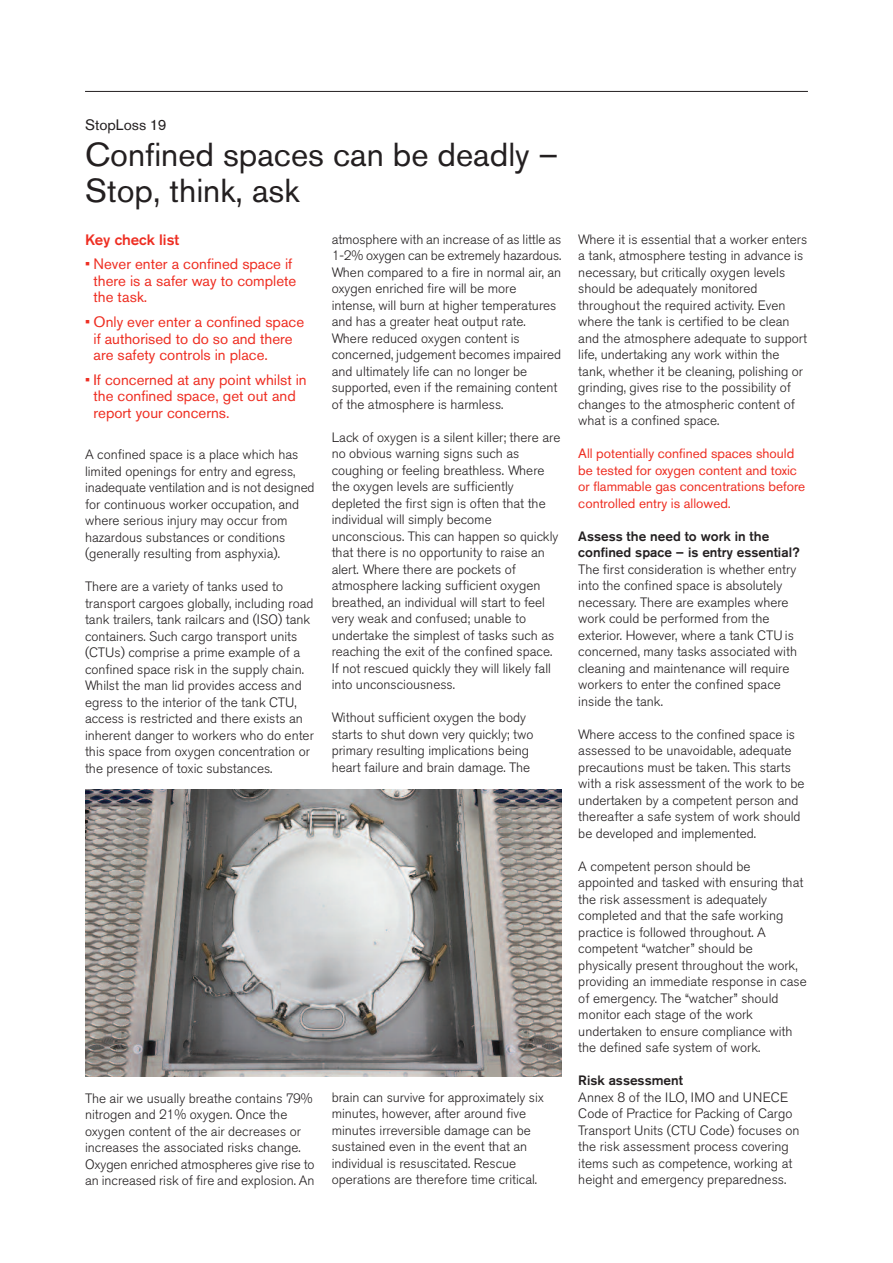
<style>
.page{position:relative;width:893px;height:1263px;background:#fff}
.page>*{position:absolute;margin:0;border:0;box-sizing:border-box;transform-origin:0 0}
.t1{font:33px/36px "Akzidenz Grotesk Pro";color:#231f20}
.t2{font:15px/16.5px "Akzidenz Grotesk Pro";color:#ee2e22}
.t3{font:500 15px "Akzidenz Grotesk Pro";color:#ee2e22}
.t4{font:15px "Akzidenz Grotesk Pro";color:#231f20}
.t5{font:300 13.5px/16.5px "Akzidenz Grotesk Pro";color:#231f20}
.t6{font:13.5px/16.5px "Akzidenz Grotesk Pro";color:#ee2e22}
.t7{font:500 13.5px/16.5px "Akzidenz Grotesk Pro";color:#231f20}
</style>
<div class="page">
<hr style="left:85px;top:91px;width:723px;height:1px;background:#231f20">
<img style="left:85px;top:789px;width:476px;height:288px">
<p class="t4" style="left:85px;top:120px;width:83px">StopLoss 19</p>
<h1 class="t1" style="left:85px;top:140px;width:475px">Confined spaces can be deadly –<br>Stop, think, ask</h1>
<p class="t3" style="left:85px;top:234px;width:96px">Key check list</p>
<p class="t2" style="left:94px;top:258px;width:204px;text-indent:-9px">• Never enter a confined space if there is a safer way to complete the task.</p>
<p class="t2" style="left:94px;top:315px;width:212px;text-indent:-9px">• Only ever enter a confined space if authorised to do so and there are safety controls in place.</p>
<p class="t2" style="left:94px;top:373px;width:215px;text-indent:-9px">• If concerned at any point whilst in the confined space, get out and report your concerns.</p>
<p class="t5" style="left:85px;top:447px;width:231px">A confined space is a place which has limited openings for entry and egress, inadequate ventilation and is not designed for continuous worker occupation, and where serious injury may occur from hazardous substances or conditions (generally resulting from asphyxia).</p>
<p class="t5" style="left:85px;top:579px;width:230px">There are a variety of tanks used to transport cargoes globally, including road tank trailers, tank railcars and (ISO) tank containers. Such cargo transport units (CTUs) comprise a prime example of a confined space risk in the supply chain.<br>Whilst the man lid provides access and egress to the interior of the tank CTU, access is restricted and there exists an inherent danger to workers who do enter this space from oxygen concentration or the presence of toxic substances.</p>
<p class="t5" style="left:332px;top:232px;width:231px">atmosphere with an increase of as little as 1-2% oxygen can be extremely hazardous.<br>When compared to a fire in normal air, an oxygen enriched fire will be more intense, will burn at higher temperatures and has a greater heat output rate.<br>Where reduced oxygen content is concerned, judgement becomes impaired and ultimately life can no longer be supported, even if the remaining content of the atmosphere is harmless.</p>
<p class="t5" style="left:332px;top:430px;width:230px">Lack of oxygen is a silent killer; there are no obvious warning signs such as coughing or feeling breathless. Where the oxygen levels are sufficiently depleted the first sign is often that the individual will simply become unconscious. This can happen so quickly that there is no opportunity to raise an alert. Where there are pockets of atmosphere lacking sufficient oxygen breathed, an individual will start to feel very weak and confused; unable to undertake the simplest of tasks such as reaching the exit of the confined space.<br>If not rescued quickly they will likely fall into unconsciousness.</p>
<p class="t5" style="left:332px;top:710px;width:203px">Without sufficient oxygen the body starts to shut down very quickly; two primary resulting implications being heart failure and brain damage. The</p>
<p class="t5" style="left:85px;top:1091px;width:231px">The air we usually breathe contains 79% nitrogen and 21% oxygen. Once the oxygen content of the air decreases or increases the associated risks change.<br>Oxygen enriched atmospheres give rise to an increased risk of fire and explosion. An</p>
<p class="t5" style="left:332px;top:1090px;width:214px">brain can survive for approximately six minutes, however, after around five minutes irreversible damage can be sustained even in the event that an individual is resuscitated. Rescue operations are therefore time critical.</p>
<p class="t5" style="left:578px;top:232px;width:230px">Where it is essential that a worker enters a tank, atmosphere testing in advance is necessary, but critically oxygen levels should be adequately monitored throughout the required activity. Even where the tank is certified to be clean and the atmosphere adequate to support life, undertaking any work within the tank, whether it be cleaning, polishing or grinding, gives rise to the possibility of changes to the atmospheric content of what is a confined space.</p>
<p class="t6" style="left:578px;top:447px;width:229px">All potentially confined spaces should be tested for oxygen content and toxic or flammable gas concentrations before controlled entry is allowed.</p>
<p class="t7" style="left:578px;top:529px;width:223px">Assess the need to work in the confined space – is entry essential?</p>
<p class="t5" style="left:578px;top:562px;width:220px">The first consideration is whether entry into the confined space is absolutely necessary. There are examples where work could be performed from the exterior. However, where a tank CTU is concerned, many tasks associated with cleaning and maintenance will require workers to enter the confined space inside the tank.</p>
<p class="t5" style="left:578px;top:727px;width:228px">Where access to the confined space is assessed to be unavoidable, adequate precautions must be taken. This starts with a risk assessment of the work to be undertaken by a competent person and thereafter a safe system of work should be developed and implemented.</p>
<p class="t5" style="left:578px;top:859px;width:230px">A competent person should be appointed and tasked with ensuring that the risk assessment is adequately completed and that the safe working practice is followed throughout. A competent “watcher” should be physically present throughout the work, providing an immediate response in case of emergency. The “watcher” should monitor each stage of the work undertaken to ensure compliance with the defined safe system of work.</p>
<p class="t7" style="left:578px;top:1073px;width:106px">Risk assessment</p>
<p class="t5" style="left:578px;top:1090px;width:223px">Annex 8 of the ILO, IMO and UNECE Code of Practice for Packing of Cargo Transport Units (CTU Code) focuses on the risk assessment process covering items such as competence, working at height and emergency preparedness.</p>
</div>
